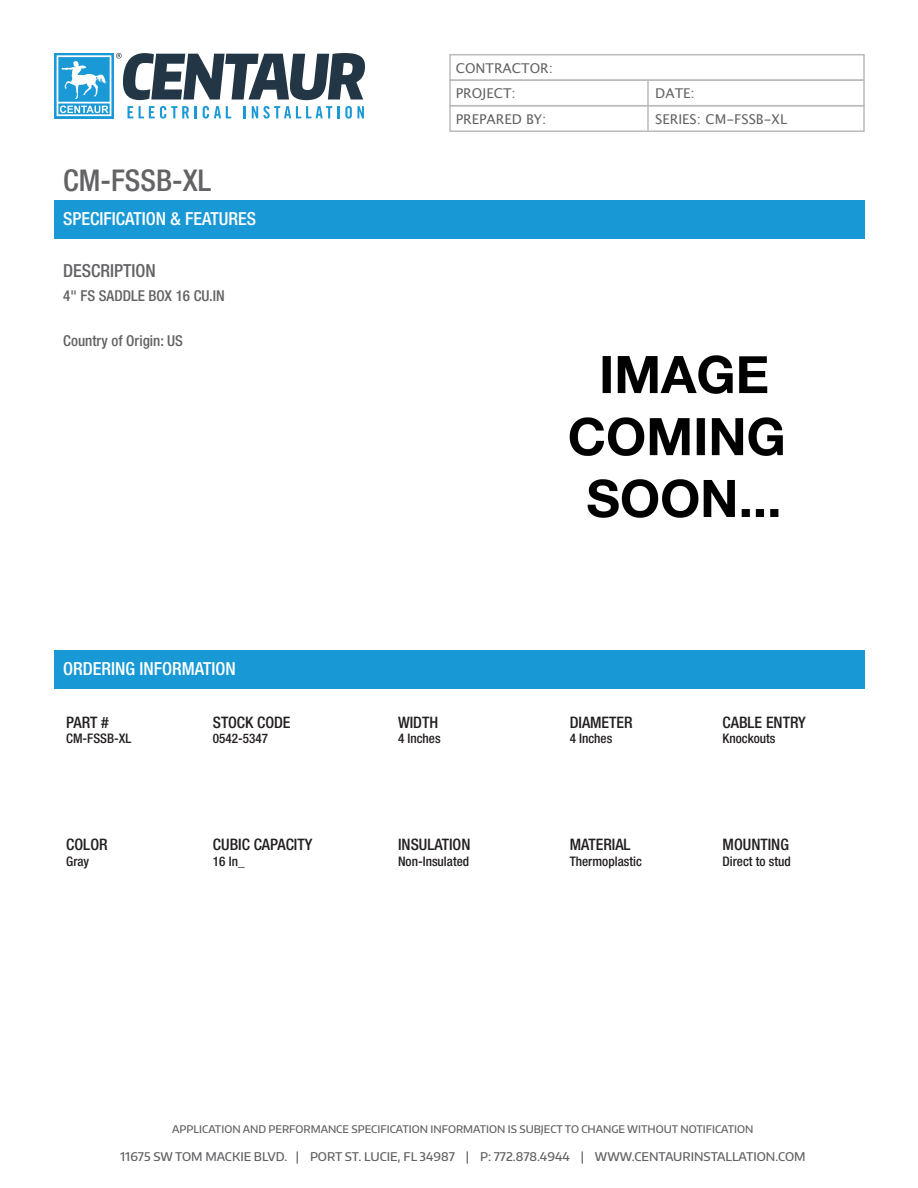
<style>
.page{position:relative;width:918px;height:1188px;background:#fff}
.page>*{position:absolute;margin:0;border:0;box-sizing:border-box;transform-origin:0 0}
.t1{font:500 condensed 30px "Helvetica Neue";color:#636366}
.t2{font:500 condensed 18px "Helvetica Neue";color:#fff}
.t3{font:500 condensed 18px "Helvetica Neue";color:#636366}
.t4{font:500 condensed 15.9px "Helvetica Neue";color:#231f20}
.t5{font:500 condensed 15px "Helvetica Neue";color:#636366}
.t6{font:13.5px "Lucida Grande";color:#636366}
.t7{font:500 condensed 13.2px "Helvetica Neue";color:#231f20}
.t8{font:500 12px "Encode Sans Normal";color:#636366}
.t9{font:500 10.5px "Encode Sans Normal";color:#636366}
</style>
<div class="page">
<svg style="left:54px;top:53px;width:3px;height:65px"></svg>
<svg style="left:57px;top:53px;width:308px;height:65px"></svg>
<div style="left:449px;top:54px;width:416px;height:27px;border:2px solid #babbbb"></div>
<div style="left:449px;top:79px;width:416px;height:27px;border:2px solid #babbbb"></div>
<hr style="left:647px;top:80px;width:2px;height:25px;background:#babbbb">
<div style="left:449px;top:105px;width:416px;height:27px;border:2px solid #babbbb"></div>
<hr style="left:647px;top:106px;width:2px;height:24px;background:#babbbb">
<div style="left:54px;top:200px;width:811px;height:39px;background:#1899d6"></div>
<div style="left:54px;top:650px;width:811px;height:39px;background:#1899d6"></div>
<img style="left:569px;top:355px;width:214px;height:163px">
<p class="t1" style="left:63px;top:163px;width:149px">CM-FSSB-XL</p>
<p class="t2" style="left:63px;top:208px;width:195px">SPECIFICATION &amp; FEATURES</p>
<p class="t3" style="left:63px;top:260px;width:94px">DESCRIPTION</p>
<p class="t5" style="left:63px;top:286px;width:163px">4" FS SADDLE BOX 16 CU.IN</p>
<p class="t5" style="left:63px;top:331px;width:121px">Country of Origin: US</p>
<p class="t6" style="left:456px;top:60px;width:99px">CONTRACTOR:</p>
<p class="t6" style="left:456px;top:86px;width:62px">PROJECT:</p>
<p class="t6" style="left:655px;top:86px;width:41px">DATE:</p>
<p class="t6" style="left:456px;top:111px;width:92px">PREPARED BY:</p>
<p class="t6" style="left:655px;top:111px;width:133px">SERIES: CM-FSSB-XL</p>
<p class="t2" style="left:63px;top:658px;width:174px">ORDERING INFORMATION</p>
<p class="t4" style="left:66px;top:712px;width:44px">PART #</p>
<p class="t7" style="left:66px;top:731px;width:67px">CM-FSSB-XL</p>
<p class="t4" style="left:213px;top:712px;width:79px">STOCK CODE</p>
<p class="t7" style="left:213px;top:731px;width:57px">0542-5347</p>
<p class="t4" style="left:398px;top:712px;width:42px">WIDTH</p>
<p class="t7" style="left:398px;top:731px;width:44px">4 Inches</p>
<p class="t4" style="left:570px;top:712px;width:65px">DIAMETER</p>
<p class="t7" style="left:570px;top:731px;width:44px">4 Inches</p>
<p class="t4" style="left:723px;top:712px;width:85px">CABLE ENTRY</p>
<p class="t7" style="left:723px;top:731px;width:54px">Knockouts</p>
<p class="t4" style="left:66px;top:835px;width:43px">COLOR</p>
<p class="t7" style="left:66px;top:854px;width:24px">Gray</p>
<p class="t4" style="left:213px;top:835px;width:101px">CUBIC CAPACITY</p>
<p class="t7" style="left:213px;top:854px;width:33px">16 In_</p>
<p class="t4" style="left:398px;top:835px;width:74px">INSULATION</p>
<p class="t7" style="left:398px;top:854px;width:73px">Non-Insulated</p>
<p class="t4" style="left:570px;top:835px;width:63px">MATERIAL</p>
<p class="t7" style="left:570px;top:854px;width:74px">Thermoplastic</p>
<p class="t4" style="left:723px;top:835px;width:68px">MOUNTING</p>
<p class="t7" style="left:723px;top:854px;width:70px">Direct to stud</p>
<p class="t9" style="left:172px;top:1122px;width:583px">APPLICATION AND PERFORMANCE SPECIFICATION INFORMATION IS SUBJECT TO CHANGE WITHOUT NOTIFICATION</p>
<p class="t8" style="left:120px;top:1149px;width:687px">11675 SW TOM MACKIE BLVD. | PORT ST. LUCIE, FL 34987 | P: 772.878.4944 | WWW.CENTAURINSTALLATION.COM</p>
</div>
